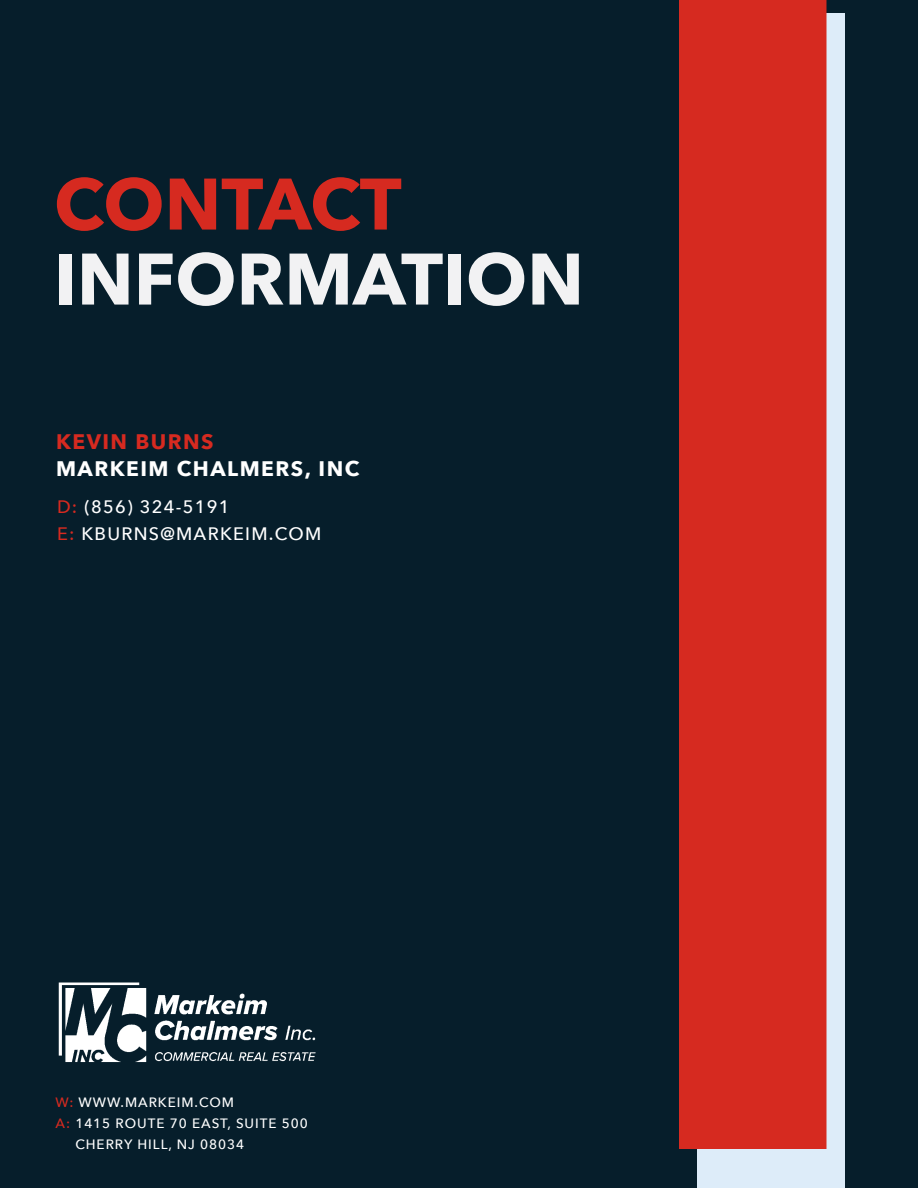
<style>
.page{position:relative;width:918px;height:1188px;background:#061e2b}
.page>*{position:absolute;margin:0;border:0;box-sizing:border-box;transform-origin:0 0}
.t1{font:700 72px "Avenir Next";color:#f2f2f3}
.t2{font:700 72px "Avenir Next";letter-spacing:-.01em;color:#d62a20}
.t3{font:700 21px "Avenir Next";letter-spacing:.07em;color:#fff}
.t4{font:700 21px "Avenir Next";letter-spacing:.07em;color:#d62a20}
.t5{font:500 18px "Avenir Next";letter-spacing:.07em;color:#fff}
.t6{font:500 13.5px/21px "Avenir Next";letter-spacing:.07em;color:#fff}
.s1{color:#d62a20}
</style>
<div class="page">
<div style="left:697px;top:14px;width:148px;height:1174px;background:linear-gradient(to right,#ddecf9,#ddecf9)"></div>
<div style="left:679px;top:0;width:147px;height:1149px;background:#d62a20"></div>
<img style="left:58px;top:982px;width:258px;height:81px">
<p class="t2" style="left:54px;top:142px;width:349px">CONTACT</p>
<p class="t1" style="left:54px;top:217px;width:532px">INFORMATION</p>
<p class="t4" style="left:56px;top:423px;width:159px">KEVIN BURNS</p>
<p class="t3" style="left:56px;top:450px;width:305px">MARKEIM CHALMERS, INC</p>
<p class="t5" style="left:57px;top:491px;width:174px"><span class="s1">D:</span> (856) 324-5191</p>
<p class="t5" style="left:57px;top:518px;width:266px"><span class="s1">E:</span> KBURNS@MARKEIM.COM</p>
<p class="t6" style="left:56px;top:1091px;width:180px"><span class="s1">W:</span> WWW.MARKEIM.COM</p>
<p class="t6" style="left:75px;top:1112px;width:234px;text-indent:-20px"><span class="s1">A:</span> 1415 ROUTE 70 EAST, SUITE 500<br>CHERRY HILL, NJ 08034</p>
</div>
